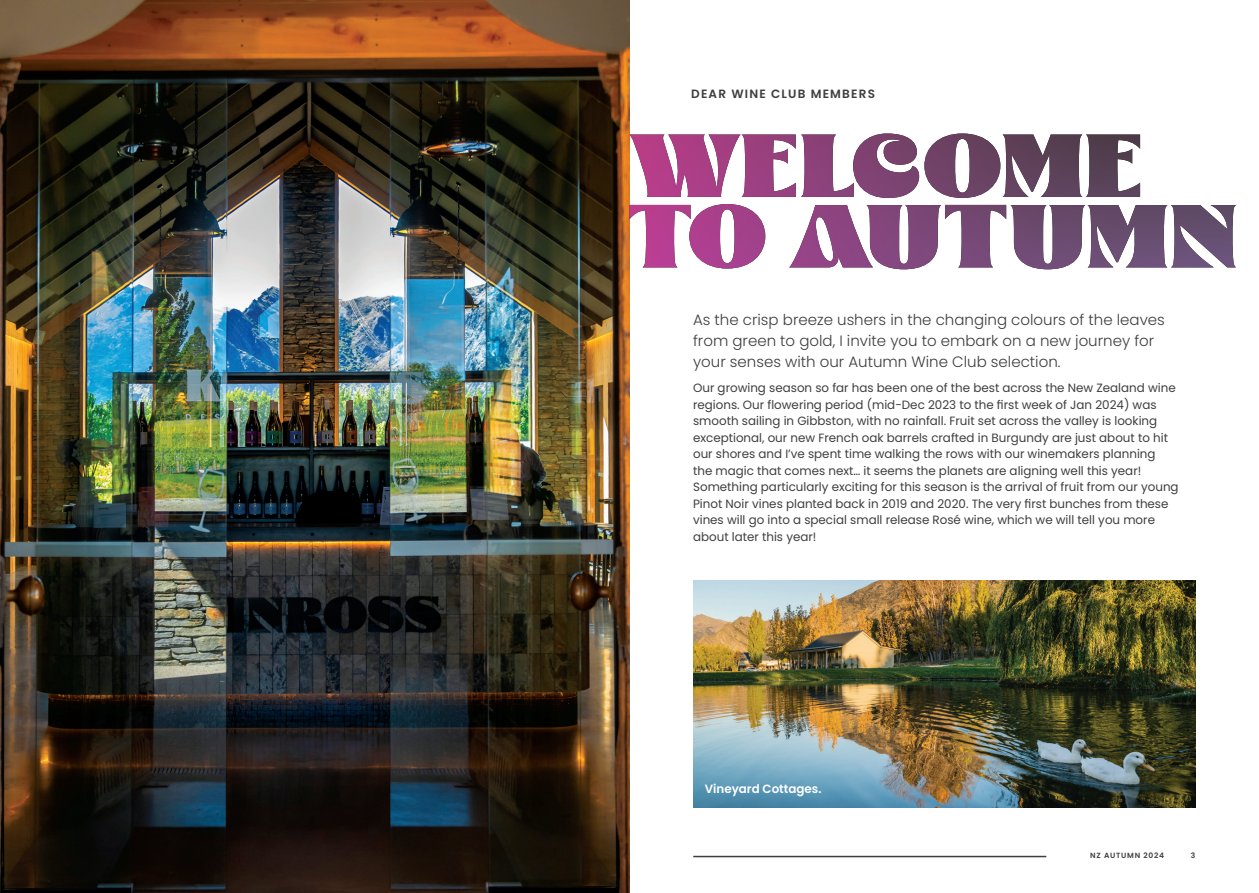
<style>
.page{position:relative;width:1259px;height:893px;background:#fff}
.page>*{position:absolute;margin:0;border:0;box-sizing:border-box;transform-origin:0 0}
.Intro{font:300 15px/21px "Poppins";color:#3e3e3f}
.Body_8pt{font:12px/16.5px "Poppins";color:#3e3e3f}
.t1{font:600 12px "Poppins";letter-spacing:.1em;color:#3e3e3f}
.Body_8pt-2{font:600 12px "Poppins";color:#fff}
.t2{font:600 7.5px "Poppins";letter-spacing:.1em;color:#3e3e3f}
</style>
<div class="page">
<img style="left:693px;top:580px;width:502px;height:228px">
<img style="left:0;top:0;width:629px;height:893px">
<svg style="left:629px;top:204px;width:607px;height:65px"></svg>
<svg style="left:629px;top:133px;width:511px;height:65px"></svg>
<hr style="left:693px;top:856px;width:353px;height:1px;background:#3e3e3f">
<p class="t1" style="left:691px;top:86px;width:185px">DEAR WINE CLUB MEMBERS</p>
<p class="Intro" style="left:693px;top:310px;width:473px">As the crisp breeze ushers in the changing colours of the leaves from green to gold, I invite you to embark on a new journey for your senses with our Autumn Wine Club selection.</p>
<p class="Body_8pt" style="left:693px;top:380px;width:487px">Our growing season so far has been one of the best across the New Zealand wine regions. Our flowering period (mid-Dec 2023 to the first week of Jan 2024) was smooth sailing in Gibbston, with no rainfall. Fruit set across the valley is looking exceptional, our new French oak barrels crafted in Burgundy are just about to hit our shores and I’ve spent time walking the rows with our winemakers planning<br>the magic that comes next… it seems the planets are aligning well this year!<br>Something particularly exciting for this season is the arrival of fruit from our young Pinot Noir vines planted back in 2019 and 2020. The very first bunches from these vines will go into a special small release Rosé wine, which we will tell you more about later this year!</p>
<p class="Body_8pt-2" style="left:704px;top:782px;width:118px">Vineyard Cottages.</p>
<p class="t2" style="left:1090px;top:851px;width:75px">NZ AUTUMN 2024</p>
<p class="t2" style="left:1190px;top:851px;width:6px">3</p>
</div>
